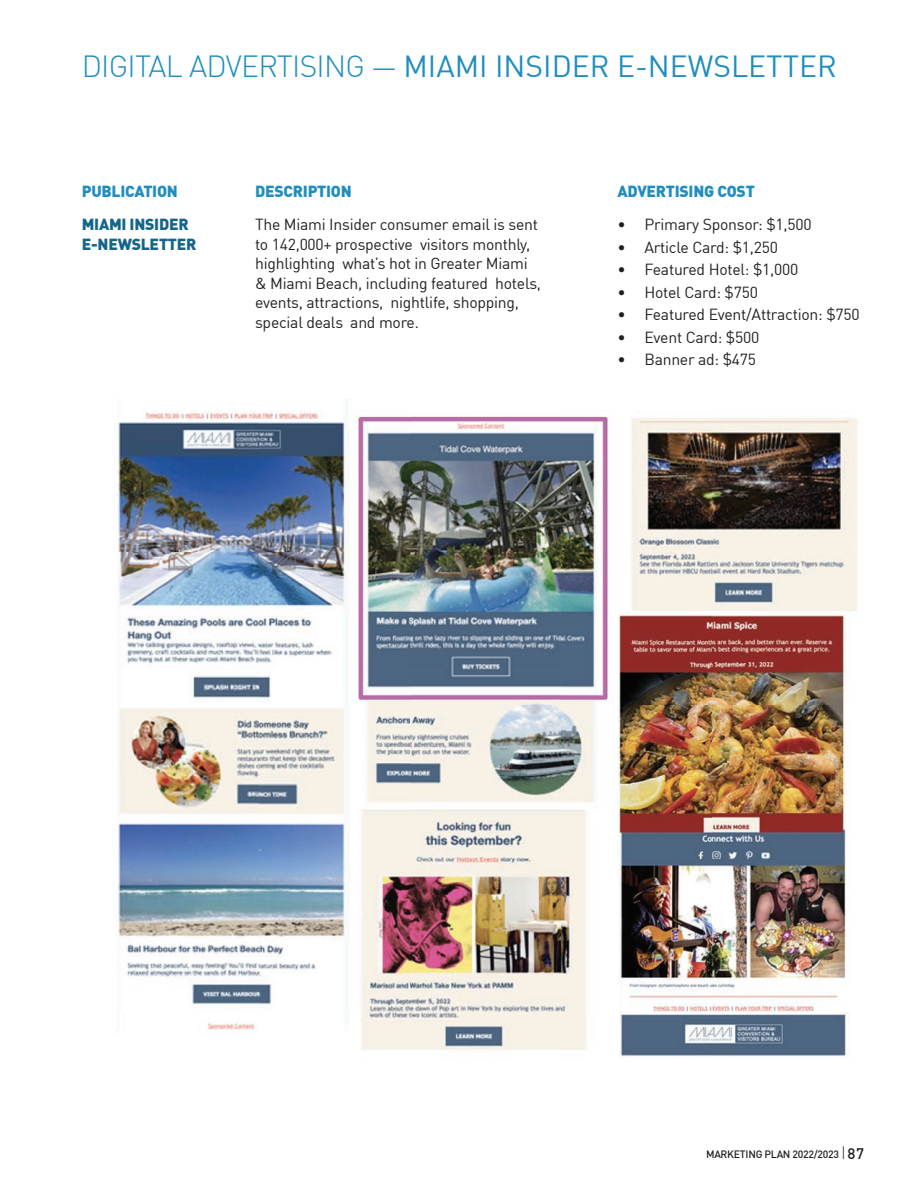
<style>
.page{position:relative;width:918px;height:1188px;background:#fff}
.page>*{position:absolute;margin:0;border:0;box-sizing:border-box;transform-origin:0 0}
.t1{font:30px "DIN Offc";color:#1f8ebe}
.t2{font:15.75px/19.5px "DIN Offc";letter-spacing:-.015em;color:#231f20}
.t3{font:900 15.75px "DIN Offc";letter-spacing:-.015em;color:#1f8ebe}
.t4{font:900 15.75px/19.5px "DIN Offc";letter-spacing:-.015em;color:#146588}
.t5{font:500 10.5px "DIN Offc";letter-spacing:-.025em;color:#231f20}
.s1{font-weight:300}
.s2{font-weight:300;font-size:15px}
.s3{font-size:15px}
</style>
<div class="page">
<img style="left:118px;top:400px;width:739px;height:657px">
<h1 class="t1" style="left:82px;top:47px;width:757px"><span class="s1">DIGITAL ADVERTISING —</span> MIAMI INSIDER E-NEWSLETTER</h1>
<p class="t3" style="left:82px;top:180px;width:98px">PUBLICATION</p>
<p class="t3" style="left:255px;top:180px;width:98px">DESCRIPTION</p>
<p class="t3" style="left:617px;top:180px;width:139px">ADVERTISING COST</p>
<p class="t2" style="left:255px;top:214px;width:288px">The Miami Insider consumer email is sent to 142,000+ prospective visitors monthly, highlighting what’s hot in Greater Miami &amp; Miami Beach, including featured hotels, events, attractions, nightlife, shopping, special deals and more.</p>
<p class="t2" style="left:617px;top:214px;width:196px">• Primary Sponsor: $1,500</p>
<p class="t4" style="left:82px;top:214px;width:116px">MIAMI INSIDER<br>E-NEWSLETTER</p>
<p class="t2" style="left:617px;top:237px;width:162px">• Article Card: $1,250</p>
<p class="t2" style="left:617px;top:259px;width:182px">• Featured Hotel: $1,000</p>
<p class="t2" style="left:617px;top:282px;width:142px">• Hotel Card: $750</p>
<p class="t2" style="left:617px;top:304px;width:244px">• Featured Event/Attraction: $750</p>
<p class="t2" style="left:617px;top:327px;width:143px">• Event Card: $500</p>
<p class="t2" style="left:617px;top:349px;width:140px">• Banner ad: $475</p>
<p class="t5" style="left:706px;top:1147px;width:159px">MARKETING PLAN 2022/2023 <span class="s2">|</span><span class="s3">87</span></p>
</div>
